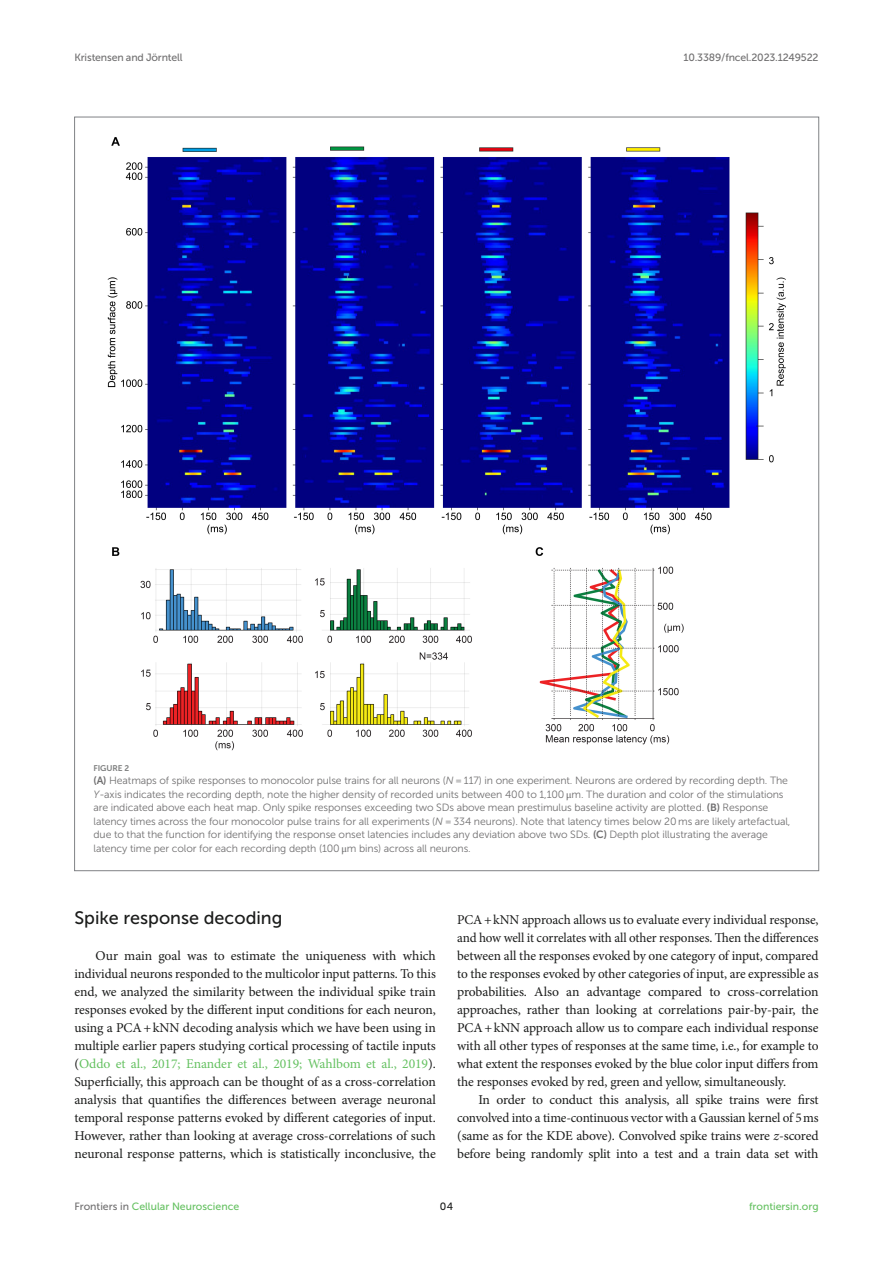
<style>
.page{position:relative;width:893px;height:1263px;background:#fff}
.page>*{position:absolute;margin:0;border:0;box-sizing:border-box;transform-origin:0 0}
.HEAD_2{font:18px "Museo Sans 500";color:#1b1c1b}
.TEXT_FLUSH{font:13.5px/18px "Minion Pro";letter-spacing:-.01em;color:#1b1c1b;text-align:justify}
.TEXT{font:13.5px/18px "Minion Pro";letter-spacing:-.015em;color:#1b1c1b;text-align:justify}
.FIG_LEG{font:10.5px/13.5px "Museo Sans 300";letter-spacing:-.01em;color:#706f70}
.t1{font:10.5px "Museo Sans 500";letter-spacing:-.015em;color:#706f70}
.t2{font:10.5px "Museo Sans 500";color:#65c161}
.t3{font:10.5px "Museo Sans 500";color:#1b1c1b}
.FIG_HD{font:8.25px "Museo Sans 700";letter-spacing:-.01em;color:#7e7f7f}
.s1{font-family:"Museo Sans 700"}
.s2{font-style:italic}
.s3{font-family:"STIX General"}
.s4{color:#65c161}
.s5{color:#706f70}
</style>
<div class="page">
<img style="left:107px;top:137px;width:679px;height:614px">
<p class="t1" style="left:74px;top:51px;width:110px">Kristensen and Jörntell</p>
<p class="t1" style="left:683px;top:51px;width:137px">10.3389/fncel.2023.1249522</p>
<p class="FIG_HD" style="left:94px;top:763px;width:37px">FIGURE 2</p>
<p class="FIG_LEG" style="left:94px;top:774px;width:698px"><span class="s1">(A)</span> Heatmaps of spike responses to monocolor pulse trains for all neurons (<span class="s2">N</span> = 117) in one experiment. Neurons are ordered by recording depth. The <span class="s2">Y</span>-axis indicates the recording depth, note the higher density of recorded units between 400 to 1,100 <span class="s3">μ</span>m. The duration and color of the stimulations are indicated above each heat map. Only spike responses exceeding two SDs above mean prestimulus baseline activity are plotted. <span class="s1">(B)</span> Response latency times across the four monocolor pulse trains for all experiments (<span class="s2">N</span> = 334 neurons). Note that latency times below 20 ms are likely artefactual, due to that the function for identifying the response onset latencies includes any deviation above two SDs. <span class="s1">(C)</span> Depth plot illustrating the average latency time per color for each recording depth (100 <span class="s3">μ</span>m bins) across all neurons.</p>
<p class="HEAD_2" style="left:74px;top:908px;width:210px">Spike response decoding</p>
<p class="TEXT_FLUSH" style="left:74px;top:947px;width:363px;text-indent:21px">Our main goal was to estimate the uniqueness with which individual neurons responded to the multicolor input patterns. To this end, we analyzed the similarity between the individual spike train responses evoked by the different input conditions for each neuron, using a PCA+kNN decoding analysis which we have been using in multiple earlier papers studying cortical processing of tactile inputs (<span class="s4">Oddo et al., 2017; Enander et al., 2019; Wahlbom et al., 2019</span>).<br>Superficially, this approach can be thought of as a cross-correlation analysis that quantifies the differences between average neuronal temporal response patterns evoked by different categories of input.<br>However, rather than looking at average cross-correlations of such neuronal response patterns, which is statistically inconclusive, the</p>
<p class="TEXT_FLUSH" style="left:457px;top:911px;width:363px">PCA+kNN approach allows us to evaluate every individual response, and how well it correlates with all other responses. Then the differences between all the responses evoked by one category of input, compared to the responses evoked by other categories of input, are expressible as probabilities. Also an advantage compared to cross-correlation approaches, rather than looking at correlations pair-by-pair, the PCA+kNN approach allow us to compare each individual response with all other types of responses at the same time, i.e., for example to what extent the responses evoked by the blue color input differs from the responses evoked by red, green and yellow, simultaneously.</p>
<p class="TEXT" style="left:457px;top:1091px;width:363px;text-indent:21px">In order to conduct this analysis, all spike trains were first convolved into a time-continuous vector with a Gaussian kernel of 5ms (same as for the KDE above). Convolved spike trains were <span class="s2">z</span>-scored before being randomly split into a test and a train data set with</p>
<p class="t2" style="left:74px;top:1200px;width:166px"><span class="s5">Frontiers in</span> Cellular Neuroscience</p>
<p class="t3" style="left:440px;top:1200px;width:15px">04</p>
<p class="t2" style="left:749px;top:1200px;width:71px">frontiersin.org</p>
</div>
